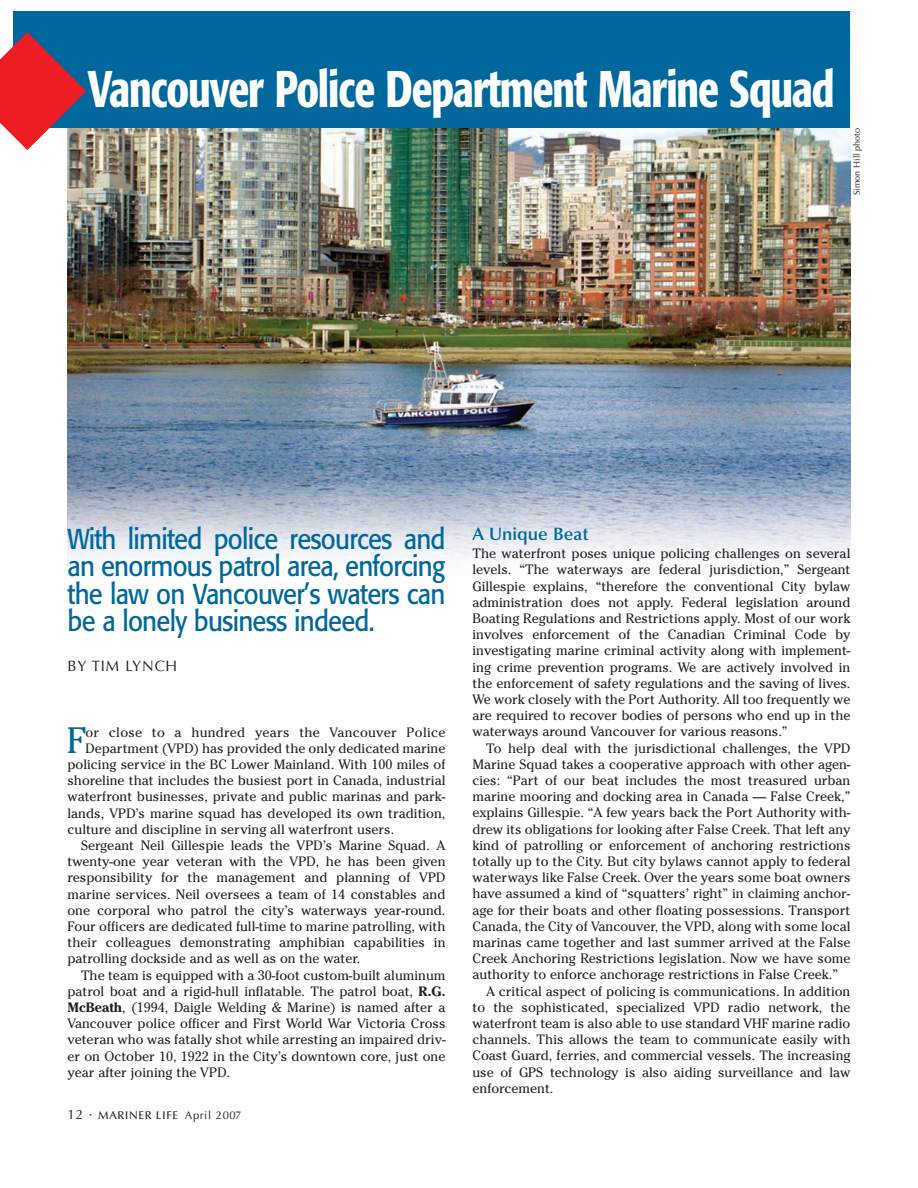
<style>
.page{position:relative;width:918px;height:1188px;background:#fff}
.page>*{position:absolute;margin:0;border:0;box-sizing:border-box;transform-origin:0 0}
.t1{font:500 condensed 51px "Formata";letter-spacing:-.025em;color:#fff;scale:.89 1}
.t2{font:36.6px "Cheltenham";color:#00689c}
.t3{font:28.5px/27.2px "Formata";letter-spacing:-.03em;color:#00689c;text-align:justify;scale:.9 1}
.t4{font:600 18px "Optima";color:#00689c}
.t5{font:15px "Optima";letter-spacing:.055em;color:#231f20}
.t6{font:13.5px/16.2px "Cheltenham";color:#231f20;text-align:justify}
.t7{font:13.5px "Cheltenham";letter-spacing:.02em;color:#231f20}
.t8{font:500 11.25px "Optima";letter-spacing:.05em;color:#231f20}
.t9{font:9px "Optima";color:#231f20}
.s1{font-weight:700}
.s2{font-weight:400;font-size:13.5px}
.s3{font-weight:400}
</style>
<div class="page">
<img style="left:68px;top:128px;width:782px;height:433px">
<div style="left:14px;top:12px;width:836px;height:116px;background:#00689c"></div>
<svg style="left:0;top:32px;width:86px;height:118px"></svg>
<h1 class="t1" style="left:88px;top:67px;width:841px">Vancouver Police Department Marine Squad</h1>
<p class="t9" style="left:853px;top:195px;width:69px;rotate:-90deg">Simon Hill photo</p>
<h3 class="t3" style="left:68px;top:528px;width:422px">With limited police resources and an enormous patrol area, enforcing the law on Vancouver’s waters can be a lonely business indeed.</h3>
<p class="t5" style="left:68px;top:660px;width:111px">BY TIM LYNCH</p>
<h2 class="t2" style="left:67px;top:727px;width:21px">F</h2>
<p class="t7" style="left:86px;top:727px;width:361px">or close to a hundred years the Vancouver Police</p>
<p class="t6" style="left:86px;top:741px;width:361px">Department (VPD) has provided the only dedicated marine</p>
<p class="t6" style="left:68px;top:758px;width:379px">policing service in the BC Lower Mainland. With 100 miles of</p>
<p class="t6" style="left:68px;top:774px;width:379px">shoreline that includes the busiest port in Canada, industrial</p>
<p class="t6" style="left:68px;top:790px;width:379px">waterfront businesses, private and public marinas and park-</p>
<p class="t6" style="left:68px;top:806px;width:379px">lands, VPD’s marine squad has developed its own tradition,</p>
<p class="t6" style="left:68px;top:822px;width:328px">culture and discipline in serving all waterfront users.</p>
<p class="t6" style="left:81px;top:839px;width:366px">Sergeant Neil Gillespie leads the VPD’s Marine Squad. A</p>
<p class="t6" style="left:68px;top:855px;width:379px">twenty-one year veteran with the VPD, he has been given</p>
<p class="t6" style="left:68px;top:871px;width:379px">responsibility for the management and planning of VPD</p>
<p class="t6" style="left:68px;top:887px;width:379px">marine services. Neil oversees a team of 14 constables and</p>
<p class="t6" style="left:68px;top:903px;width:379px">one corporal who patrol the city’s waterways year-round.</p>
<p class="t6" style="left:68px;top:920px;width:380px">Four officers are dedicated full-time to marine patrolling, with</p>
<p class="t6" style="left:68px;top:936px;width:380px">their colleagues demonstrating amphibian capabilities in</p>
<p class="t6" style="left:68px;top:952px;width:294px">patrolling dockside and as well as on the water.</p>
<p class="t6" style="left:81px;top:968px;width:366px">The team is equipped with a 30-foot custom-built aluminum</p>
<p class="t6" style="left:68px;top:984px;width:380px">patrol boat and a rigid-hull inflatable. The patrol boat, <span class="s1">R.G.</span></p>
<p class="t6" style="left:68px;top:1001px;width:379px"><span class="s1">McBeath</span>, (1994, Daigle Welding &amp; Marine) is named after a</p>
<p class="t6" style="left:68px;top:1017px;width:379px">Vancouver police officer and First World War Victoria Cross</p>
<p class="t6" style="left:68px;top:1033px;width:380px">veteran who was fatally shot while arresting an impaired driv-</p>
<p class="t6" style="left:68px;top:1049px;width:379px">er on October 10, 1922 in the City’s downtown core, just one</p>
<p class="t6" style="left:68px;top:1065px;width:164px">year after joining the VPD.</p>
<p class="t8" style="left:68px;top:1111px;width:175px"><span class="s2">12 ·</span> MARINER LIFE <span class="s3">April 2007</span></p>
<h3 class="t4" style="left:472px;top:526px;width:117px">A Unique Beat</h3>
<p class="t6" style="left:472px;top:547px;width:379px">The waterfront poses unique policing challenges on several levels. “The waterways are federal jurisdiction,” Sergeant Gillespie explains, “therefore the conventional City bylaw administration does not apply. Federal legislation around Boating Regulations and Restrictions apply. Most of our work involves enforcement of the Canadian Criminal Code by investigating marine criminal activity along with implement&shy;ing crime prevention programs. We are actively involved in the enforcement of safety regulations and the saving of lives.<br>We work closely with the Port Authority. All too frequently we are required to recover bodies of persons who end up in the waterways around Vancouver for various reasons.”</p>
<p class="t6" style="left:486px;top:741px;width:366px">To help deal with the jurisdictional challenges, the VPD</p>
<p class="t6" style="left:472px;top:757px;width:379px">Marine Squad takes a cooperative approach with other agen-</p>
<p class="t6" style="left:472px;top:774px;width:379px">cies: “Part of our beat includes the most treasured urban</p>
<p class="t6" style="left:472px;top:790px;width:380px">marine mooring and docking area in Canada — False Creek,”</p>
<p class="t6" style="left:472px;top:806px;width:379px">explains Gillespie. “A few years back the Port Authority with-</p>
<p class="t6" style="left:472px;top:822px;width:379px">drew its obligations for looking after False Creek. That left any</p>
<p class="t6" style="left:472px;top:838px;width:379px">kind of patrolling or enforcement of anchoring restrictions</p>
<p class="t6" style="left:472px;top:855px;width:379px">totally up to the City. But city bylaws cannot apply to federal</p>
<p class="t6" style="left:472px;top:871px;width:379px">waterways like False Creek. Over the years some boat owners</p>
<p class="t6" style="left:472px;top:887px;width:379px">have assumed a kind of “squatters’ right” in claiming anchor-</p>
<p class="t6" style="left:472px;top:903px;width:379px">age for their boats and other floating possessions. Transport</p>
<p class="t6" style="left:472px;top:919px;width:379px">Canada, the City of Vancouver, the VPD, along with some local</p>
<p class="t6" style="left:472px;top:936px;width:380px">marinas came together and last summer arrived at the False</p>
<p class="t6" style="left:472px;top:952px;width:379px">Creek Anchoring Restrictions legislation. Now we have some</p>
<p class="t6" style="left:472px;top:968px;width:367px">authority to enforce anchorage restrictions in False Creek.”</p>
<p class="t6" style="left:486px;top:984px;width:366px">A critical aspect of policing is communications. In addition</p>
<p class="t6" style="left:472px;top:1000px;width:379px">to the sophisticated, specialized VPD radio network, the</p>
<p class="t6" style="left:472px;top:1017px;width:379px">waterfront team is also able to use standard VHF marine radio</p>
<p class="t6" style="left:472px;top:1033px;width:379px">channels. This allows the team to communicate easily with</p>
<p class="t6" style="left:472px;top:1049px;width:380px">Coast Guard, ferries, and commercial vessels. The increasing</p>
<p class="t6" style="left:472px;top:1065px;width:379px">use of GPS technology is also aiding surveillance and law</p>
<p class="t6" style="left:472px;top:1081px;width:82px">enforcement.</p>
</div>
